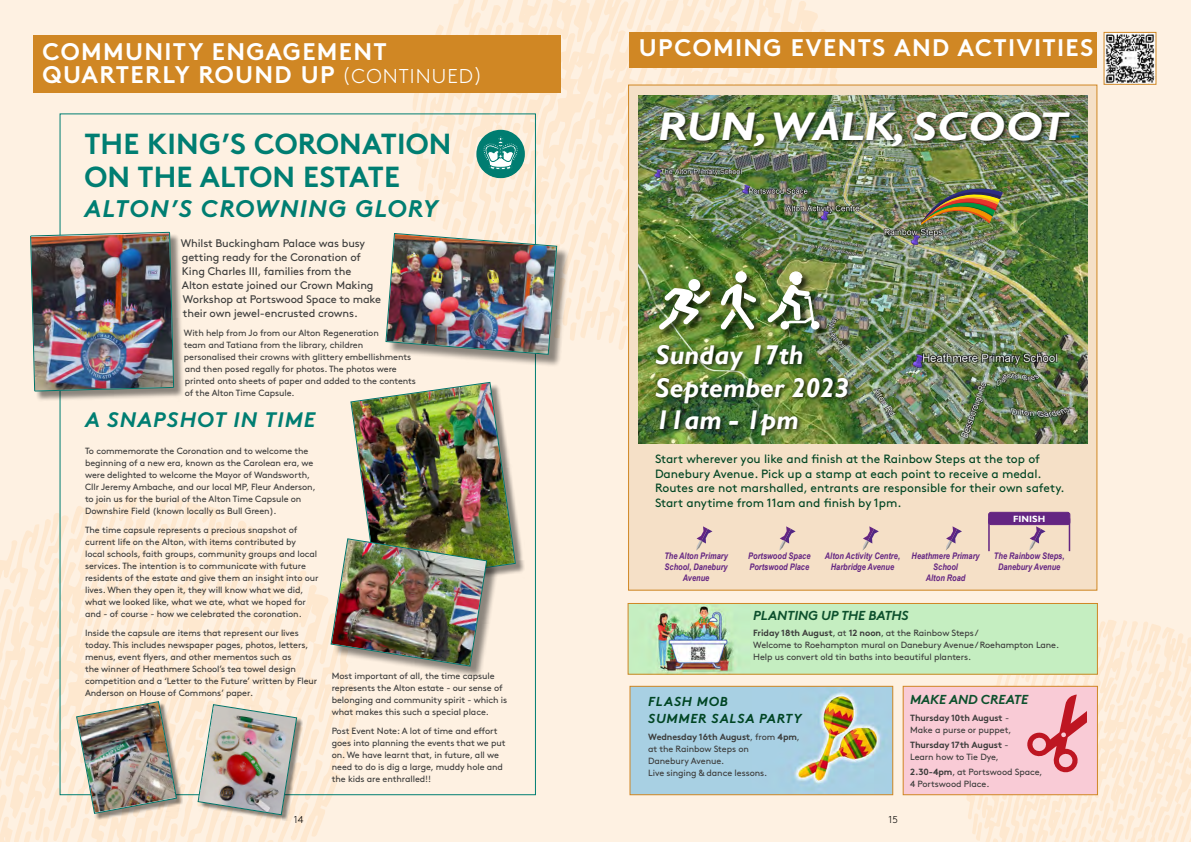
<style>
.page{position:relative;width:1191px;height:842px;background:#fff}
.page>*{position:absolute;margin:0;border:0;box-sizing:border-box;transform-origin:0 0}
.t1{font:italic 700 40px "Gill Sans";color:#fff;scale:1.13 1}
.t2{font:700 29px/33px "Brown";letter-spacing:.005em;color:#007e72}
.t3{font:italic 700 27.1px/32.6px "Gill Sans";color:#fff}
.t4{font:700 24px/23px "Brown";letter-spacing:.055em;color:#fff}
.t5{font:italic 700 24px "Brown";letter-spacing:.055em;color:#007e72}
.t6{font:italic 700 21px "Brown";letter-spacing:.055em;color:#007e72}
.t7{font:italic 700 13px "Brown";letter-spacing:-.01em;color:#0d502d}
.t8{font:italic 700 13px/17px "Brown";letter-spacing:.055em;color:#004523}
.t9{font:12px/14.4px "Brown";color:#004523}
.t10{font:11px/14px "Brown";letter-spacing:-.01em;color:#3c3c3b}
.t11{font:300 10px "Brown";color:#000}
.t12{font:9px/12px "Brown";letter-spacing:-.01em;color:#3c3c3b}
.t13{font:italic 700 9px/10.9px "Arial Narrow";color:#642582;text-align:center}
.t14{font:700 9px/12px "Brown";letter-spacing:-.01em;color:#3c3c3b}
.t15{font:700 9px "Gill Sans";color:#fff}
.s1{font-weight:300;font-size:20px}
.s2{font-weight:700}
.s3{font-weight:400}
</style>
<div class="page">
<div style="left:595px;top:0;width:596px;height:842px;background:#fef1e2"></div>
<div style="left:0;top:0;width:595px;height:842px;background:#fef1e2"></div>
<svg style="left:0;top:496px;width:358px;height:346px"></svg>
<svg style="left:410px;top:0;width:437px;height:350px"></svg>
<svg style="left:962px;top:620px;width:229px;height:222px;fill:#feecd7"></svg>
<div style="left:33px;top:35px;width:527px;height:57px;background:#d08724"></div>
<div style="left:387px;top:235px;width:182px;height:132px;background:#000;opacity:.45"></div>
<img style="left:385px;top:221px;width:173px;height:134px">
<div style="left:31px;top:233px;width:153px;height:168px;background:#000;opacity:.45"></div>
<img style="left:30px;top:173px;width:144px;height:278px">
<div style="left:199px;top:706px;width:104px;height:115px;background:#000;opacity:.45"></div>
<img style="left:198px;top:704px;width:99px;height:117px">
<div style="left:77px;top:703px;width:106px;height:117px;background:#000;opacity:.45"></div>
<img style="left:76px;top:701px;width:101px;height:118px">
<div style="left:352px;top:383px;width:173px;height:210px;background:#000;opacity:.45"></div>
<div style="left:332px;top:540px;width:167px;height:138px;background:#000;opacity:.45"></div>
<img style="left:330px;top:382px;width:186px;height:285px">
<div style="left:629px;top:32px;width:468px;height:36px;background:#d08724"></div>
<div style="left:628px;top:85px;width:469px;height:505px;background:#f5e0c7"></div>
<img style="left:638px;top:96px;width:449px;height:347px">
<div style="left:653px;top:343px;width:200px;height:98px;background:#000;opacity:.75"></div>
<svg style="left:779px;top:526px;width:16px;height:25px"></svg>
<svg style="left:696px;top:526px;width:16px;height:25px"></svg>
<svg style="left:862px;top:526px;width:16px;height:25px"></svg>
<hr style="left:988px;top:518px;width:1px;height:33px;background:#642582">
<div style="left:988px;top:512px;width:81px;height:13px;background:#642582;border-radius:2px"></div>
<div style="left:988px;top:512px;width:82px;height:13px;border:1px solid #642582;border-radius:2px"></div>
<svg style="left:1029px;top:526px;width:16px;height:25px"></svg>
<hr style="left:1068px;top:518px;width:2px;height:33px;background:#642582">
<div style="left:657px;top:110px;width:418px;height:42px;background:#000;opacity:.75"></div>
<img style="left:920px;top:187px;width:83px;height:39px">
<svg style="left:946px;top:526px;width:16px;height:24px"></svg>
<img style="left:631px;top:688px;width:260px;height:105px">
<div style="left:629px;top:686px;width:264px;height:109px;border:1px solid #d08724"></div>
<div style="left:904px;top:688px;width:192px;height:105px;background:#f9cbd6"></div>
<div style="left:902px;top:686px;width:196px;height:109px;border:1px solid #d08724"></div>
<svg style="left:1103px;top:32px;width:53px;height:53px"></svg>
<svg style="left:476px;top:130px;width:49px;height:48px"></svg>
<img style="left:629px;top:605px;width:467px;height:68px">
<div style="left:627px;top:603px;width:471px;height:72px;border:1px solid #d08724"></div>
<div style="left:658px;top:270px;width:170px;height:69px;background:#000;opacity:.75"></div>
<div style="left:688px;top:279px;width:12px;height:12px;background:#fff;border-radius:50%"></div>
<img style="left:659px;top:288px;width:51px;height:42px">
<div style="left:735px;top:271px;width:11px;height:12px;background:#fff;border-radius:50%"></div>
<svg style="left:720px;top:284px;width:36px;height:46px"></svg>
<svg style="left:780px;top:321px;width:9px;height:9px"></svg>
<svg style="left:811px;top:321px;width:8px;height:9px"></svg>
<img style="left:767px;top:271px;width:51px;height:57px">
<svg style="left:1025px;top:694px;width:61px;height:79px"></svg>
<h3 class="t4" style="left:43px;top:38px;width:441px">COMMUNITY ENGAGEMENT<br>QUARTERLY ROUND UP <span class="s1">(CONTINUED)</span></h3>
<h2 class="t2" style="left:84px;top:124px;width:368px">THE KING’S CORONATION<br>ON THE ALTON ESTATE</h2>
<h3 class="t5" style="left:84px;top:189px;width:355px">ALTON’S CROWNING GLORY</h3>
<p class="t10" style="left:181px;top:236px;width:202px">Whilst Buckingham Palace was busy getting ready for the Coronation of King Charles III, families from the<br>Alton estate joined our Crown Making Workshop at Portswood Space to make their own jewel-encrusted crowns.</p>
<p class="t12" style="left:184px;top:326px;width:234px">With help from Jo from our Alton Regeneration<br>team and Tatiana from the library, children personalised their crowns with glittery embellishments and then posed regally for photos. The photos were printed onto sheets of paper and added to the contents of the Alton Time Capsule.</p>
<h3 class="t6" style="left:85px;top:403px;width:232px">A SNAPSHOT IN TIME</h3>
<p class="t12" style="left:85px;top:444px;width:232px">To commemorate the Coronation and to welcome the beginning of a new era, known as the Carolean era, we were delighted to welcome the Mayor of Wandsworth, Cllr Jeremy Ambache, and our local MP, Fleur Anderson, to join us for the burial of the Alton Time Capsule on Downshire Field (known locally as Bull Green).</p>
<p class="t12" style="left:85px;top:523px;width:235px">The time capsule represents a precious snapshot of current life on the Alton, with items contributed by<br>local schools, faith groups, community groups and local services. The intention is to communicate with future residents of the estate and give them an insight into our lives. When they open it, they will know what we did, what we looked like, what we ate, what we hoped for and - of course - how we celebrated the coronation.</p>
<p class="t12" style="left:85px;top:626px;width:234px">Inside the capsule are items that represent our lives today. This includes newspaper pages, photos, letters, menus, event flyers, and other mementos such as<br>the winner of Heathmere School’s tea towel design competition and a ‘Letter to the Future’ written by Fleur Anderson on House of Commons’ paper.</p>
<p class="t12" style="left:332px;top:669px;width:177px">Most important of all, the time capsule represents the Alton estate - our sense of belonging and community spirit - which is what makes this such a special place.</p>
<p class="t12" style="left:332px;top:724px;width:175px">Post Event Note: A lot of time and effort goes into planning the events that we put on. We have learnt that, in future, all we need to do is dig a large, muddy hole and the kids are enthralled!!</p>
<h3 class="t4" style="left:639px;top:34px;width:456px">UPCOMING EVENTS AND ACTIVITIES</h3>
<h1 class="t1" style="left:658px;top:104px;width:364px">RUN, WALK, SCOOT</h1>
<h3 class="t3" style="left:655px;top:339px;width:195px">Sunday 17th<br>September 2023<br>11am - 1pm</h3>
<p class="t9" style="left:655px;top:451px;width:411px">Start wherever you like and finish at the Rainbow Steps at the top of Danebury Avenue. Pick up a stamp at each point to receive a medal.<br>Routes are not marshalled, entrants are responsible for their own safety.<br>Start anytime from 11am and finish by 1pm.</p>
<p class="t15" style="left:1013px;top:513px;width:34px">FINISH</p>
<p class="t13" style="left:664px;top:550px;width:65px">The Alton Primary<br>School, Danebury<br>Avenue</p>
<p class="t13" style="left:825px;top:550px;width:77px">Alton Activity Centre,<br>Harbridge Avenue</p>
<p class="t13" style="left:994px;top:550px;width:72px">The Rainbow Steps,<br>Danebury Avenue</p>
<p class="t13" style="left:748px;top:550px;width:64px;text-align:left">Portswood Space<br>Portswood Place</p>
<p class="t13" style="left:911px;top:550px;width:70px">Heathmere Primary<br>School<br>Alton Road</p>
<h3 class="t7" style="left:753px;top:605px;width:157px">PLANTING UP THE BATHS</h3>
<p class="t12" style="left:753px;top:626px;width:307px"><span class="s2">Friday 18th August</span>, at <span class="s2">12 noon</span>, at the Rainbow Steps /<br>Welcome to Roehampton mural on Danebury Avenue / Roehampton Lane.<br>Help us convert old tin baths into beautiful planters.</p>
<h3 class="t8" style="left:648px;top:692px;width:155px">FLASH MOB<br>SUMMER SALSA PARTY</h3>
<p class="t12" style="left:648px;top:730px;width:153px"><span class="s2">Wednesday 16th August</span>, from <span class="s2">4pm</span>, at the Rainbow Steps on<br>Danebury Avenue.<br>Live singing &amp; dance lessons.</p>
<h3 class="t7" style="left:910px;top:689px;width:119px">MAKE AND CREATE</h3>
<p class="t12" style="left:910px;top:711px;width:103px"><span class="s2">Thursday 10th August</span> -<br>Make a purse or puppet,</p>
<p class="t14" style="left:910px;top:738px;width:100px">Thursday 17th August <span class="s3">-<br>Learn how to Tie Dye,</span></p>
<p class="t12" style="left:910px;top:765px;width:134px"><span class="s2">2.30-4pm</span>, at Portswood Space,<br>4 Portswood Place.</p>
<p class="t11" style="left:294px;top:812px;width:11px">14</p>
<p class="t11" style="left:888px;top:812px;width:11px">15</p>
</div>
